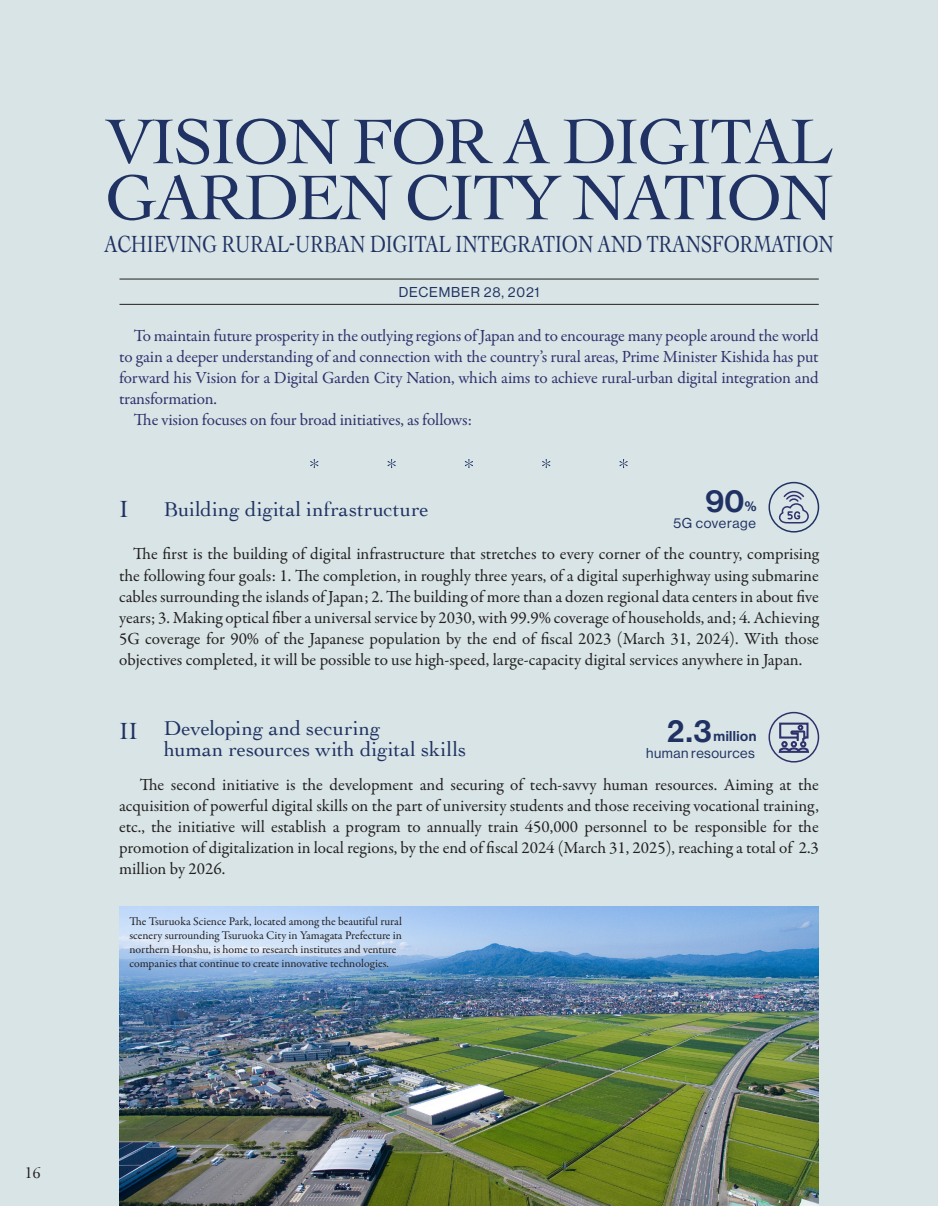
<style>
.page{position:relative;width:938px;height:1206px;background:#fff}
.page>*{position:absolute;margin:0;border:0;box-sizing:border-box;transform-origin:0 0}
.t1{font:66.5px/56px "Cochin";letter-spacing:-.04em;color:#203263}
.t2{font:31.5px "N Haas Grotesk DS Std 65 Md";color:#203263}
.t3{font:24.5px "Cochin";letter-spacing:-.02em;color:#203263;scale:.79 1}
.t4{font:24.5px "Cochin";letter-spacing:-.02em;color:#203263}
.t5{font:21px "Cochin";letter-spacing:.005em;color:#203263}
.t6{font:17.15px/21px "Garamond Premr Pro";color:#231f20;text-align:justify}
.t7{font:17.15px/21px "Garamond Premr Pro";letter-spacing:-.01em;color:#2f306c;text-align:justify}
.t8{font:16.1px "Cochin";color:#231f20}
.t9{font:14px "N Haas Grotesk DS Std 55 Rg";letter-spacing:.045em;color:#203263}
.t10{font:14px "N Haas Grotesk DS Std 65 Md";letter-spacing:.035em;color:#203263}
.t11{font:11.9px/14px "Garamond Premr Pro";letter-spacing:-.005em;color:#231f20}
</style>
<div class="page">
<div style="left:0;top:0;width:938px;height:1205px;background:#d8e4e5"></div>
<hr style="left:119px;top:279px;width:699px;height:1px;background:#231f20">
<hr style="left:119px;top:304px;width:699px;height:1px;background:#231f20">
<img style="left:119px;top:906px;width:699px;height:299px">
<div style="left:768px;top:482px;width:51px;height:50px;border:1px solid #203263;border-radius:50%"></div>
<svg style="left:778px;top:491px;width:31px;height:33px"></svg>
<div style="left:768px;top:712px;width:51px;height:50px;border:1px solid #2f306c;border-radius:50%"></div>
<svg style="left:778px;top:722px;width:31px;height:30px"></svg>
<svg style="left:310px;top:459px;width:317px;height:9px"></svg>
<p class="t1" style="left:105px;top:110px;width:730px">VISION FOR A DIGITAL<br>GARDEN CITY NATION</p>
<p class="t3" style="left:104px;top:228px;width:925px">ACHIEVING RURAL-URBAN DIGITAL INTEGRATION AND TRANSFORMATION</p>
<p class="t9" style="left:399px;top:284px;width:142px">DECEMBER 28, 2021</p>
<p class="t7" style="left:119px;top:325px;width:701px;text-indent:15px">To maintain future prosperity in the outlying regions of Japan and to encourage many people around the world to gain a deeper understanding of and connection with the country’s rural areas, Prime Minister Kishida has put forward his Vision for a Digital Garden City Nation, which aims to achieve rural-urban digital integration and transformation.</p>
<p class="t7" style="left:134px;top:409px;width:340px">The vision focuses on four broad initiatives, as follows:</p>
<p class="t4" style="left:119px;top:492px;width:11px">Ⅰ</p>
<p class="t5" style="left:164px;top:495px;width:267px">Building digital infrastructure</p>
<p class="t2" style="left:705px;top:482px;width:40px">90</p>
<p class="t10" style="left:744px;top:497px;width:13px">%</p>
<p class="t9" style="left:673px;top:515px;width:84px">5G coverage</p>
<p class="t6" style="left:119px;top:544px;width:701px;text-indent:14px">The first is the building of digital infrastructure that stretches to every corner of the country, comprising the following four goals: 1. The completion, in roughly three years, of a digital superhighway using submarine cables surrounding the islands of Japan; 2. The building of more than a dozen regional data centers in about five years; 3. Making optical fiber a universal service by 2030, with 99.9% coverage of households, and; 4. Achieving 5G coverage for 90% of the Japanese population by the end of fiscal 2023 (March 31, 2024). With those objectives completed, it will be possible to use high-speed, large-capacity digital services anywhere in Japan.</p>
<p class="t2" style="left:667px;top:712px;width:46px">2.3</p>
<p class="t10" style="left:713px;top:727px;width:44px">million</p>
<p class="t5" style="left:164px;top:714px;width:218px">Developing and securing</p>
<p class="t5" style="left:164px;top:735px;width:304px">human resources with digital skills</p>
<p class="t6" style="left:119px;top:774px;width:701px;text-indent:21px">The second initiative is the development and securing of tech-savvy human resources. Aiming at the acquisition of powerful digital skills on the part of university students and those receiving vocational training, etc., the initiative will establish a program to annually train 450,000 personnel to be responsible for the promotion of digitalization in local regions, by the end of fiscal 2024 (March 31, 2025), reaching a total of 2.3 million by 2026.</p>
<p class="t4" style="left:119px;top:714px;width:21px">II</p>
<p class="t9" style="left:646px;top:745px;width:110px">human resources</p>
<p class="t11" style="left:129px;top:915px;width:274px">The Tsuruoka Science Park, located among the beautiful rural scenery surrounding Tsuruoka City in Yamagata Prefecture in northern Honshu, is home to research institutes and venture companies that continue to create innovative technologies.</p>
<p class="t8" style="left:25px;top:1162px;width:18px">16</p>
</div>
